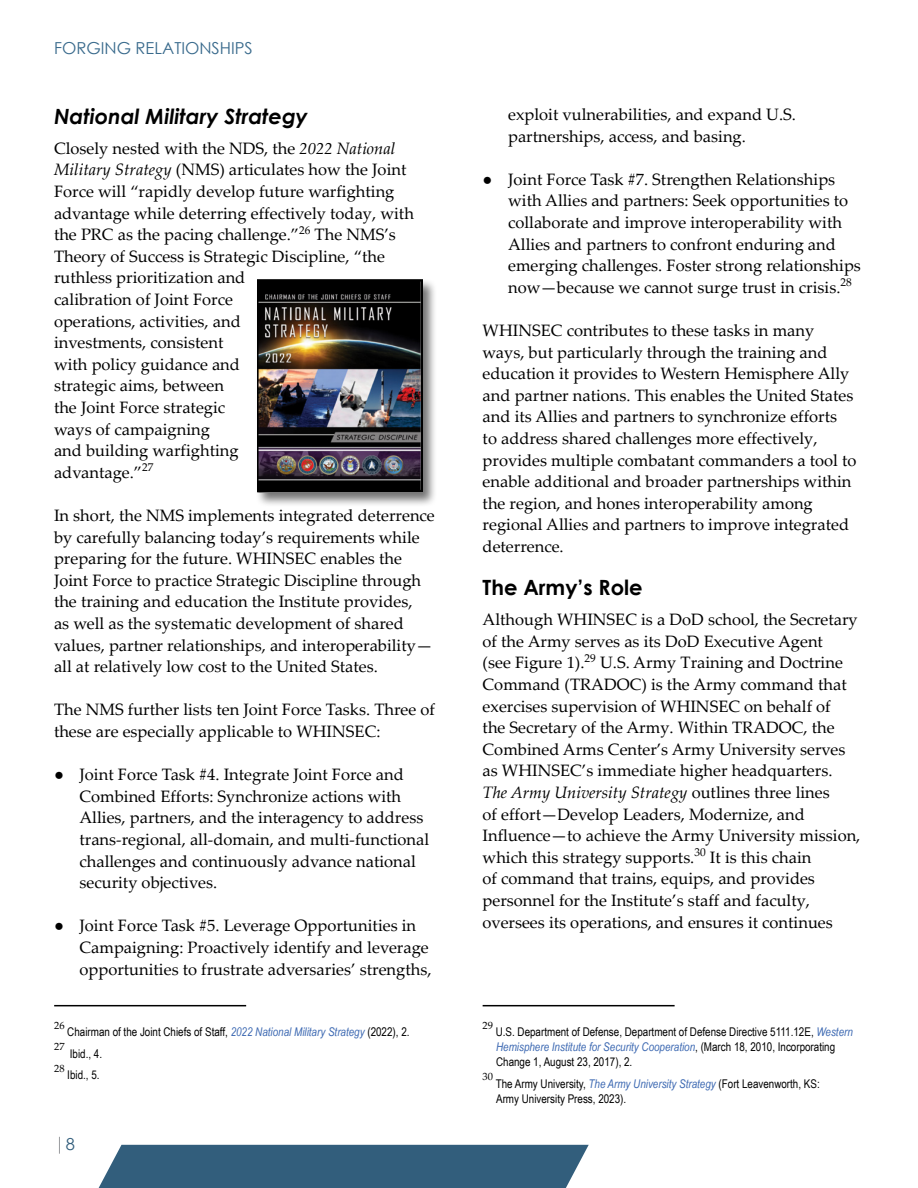
<style>
.page{position:relative;width:918px;height:1188px;background:#fff}
.page>*{position:absolute;margin:0;border:0;box-sizing:border-box;transform-origin:0 0}
.t1{font:italic 700 21px "Century Gothic";color:#000}
.t2{font:700 21px "Century Gothic";color:#000}
.t3{font:16.5px/21.6px "Palatino Linotype";color:#000}
.t4{font:16.5px "Century Gothic";color:#396a8c}
.t5{font:16.5px "Century Gothic";color:#325e7c}
.t6{font:12px/15px "Arial Narrow";color:#000}
.t7{font:10.5px "Palatino Linotype";color:#000}
.s1{font-style:italic}
.s2{font-family:"Arial"}
.s3{font-style:italic;color:#3d69b2}
</style>
<div class="page">
<div style="left:98px;top:1145px;width:491px;height:43px;background:#325e7c"></div>
<svg style="left:59px;top:1137px;width:1px;height:17px"></svg>
<hr style="left:54px;top:1005px;width:192px;height:1px;background:#000">
<hr style="left:483px;top:1005px;width:192px;height:1px;background:#000">
<div style="left:255px;top:278px;width:182px;height:229px;background:#000;opacity:.55"></div>
<img style="left:257px;top:280px;width:165px;height:212px">
<p class="t4" style="left:54px;top:37px;width:200px">FORGING RELATIONSHIPS</p>
<p class="t1" style="left:54px;top:100px;width:256px">National Military Strategy</p>
<p class="t3" style="left:54px;top:137px;width:361px">Closely nested with the NDS, the <span class="s1">2022 National Military Strategy</span> (NMS) articulates how the Joint Force will “rapidly develop future warfighting advantage while deterring effectively today, with the PRC as the pacing challenge.”<sup>26</sup> The NMS’s Theory of Success is Strategic Discipline, “the ruthless prioritization and<br>calibration of Joint Force<br>operations, activities, and<br>investments, consistent<br>with policy guidance and<br>strategic aims, between<br>the Joint Force strategic<br>ways of campaigning<br>and building warfighting<br>advantage.”<sup>27</sup></p>
<p class="t3" style="left:54px;top:504px;width:382px">In short, the NMS implements integrated deterrence by carefully balancing today’s requirements while preparing for the future. WHINSEC enables the Joint Force to practice Strategic Discipline through the training and education the Institute provides,<br>as well as the systematic development of shared values, partner relationships, and interoperability— all at relatively low cost to the United States.</p>
<p class="t3" style="left:54px;top:698px;width:383px">The NMS further lists ten Joint Force Tasks. Three of these are especially applicable to WHINSEC:</p>
<p class="t3" style="left:79px;top:763px;width:351px;text-indent:-25px"><span class="s2">●</span> Joint Force Task #4. Integrate Joint Force and Combined Efforts: Synchronize actions with Allies, partners, and the interagency to address trans-regional, all-domain, and multi-functional challenges and continuously advance national security objectives.</p>
<p class="t3" style="left:79px;top:914px;width:353px;text-indent:-25px"><span class="s2">●</span> Joint Force Task #5. Leverage Opportunities in<br>Campaigning: Proactively identify and leverage opportunities to frustrate adversaries’ strengths,</p>
<p class="t7" style="left:54px;top:1017px;width:12px">26</p>
<p class="t6" style="left:67px;top:1024px;width:344px">Chairman of the Joint Chiefs of Staff, <span class="s3">2022 National Military Strategy</span> (2022), 2.</p>
<p class="t7" style="left:54px;top:1039px;width:12px">27</p>
<p class="t6" style="left:70px;top:1045px;width:34px">Ibid., 4.</p>
<p class="t7" style="left:54px;top:1061px;width:12px">28</p>
<p class="t6" style="left:67px;top:1067px;width:34px">Ibid., 5.</p>
<p class="t5" style="left:66px;top:1133px;width:11px">8</p>
<p class="t3" style="left:508px;top:103px;width:289px">exploit vulnerabilities, and expand U.S. partnerships, access, and basing.</p>
<p class="t3" style="left:508px;top:168px;width:354px;text-indent:-25px"><span class="s2">●</span> Joint Force Task #7. Strengthen Relationships with Allies and partners: Seek opportunities to collaborate and improve interoperability with Allies and partners to confront enduring and emerging challenges. Foster strong relationships now—because we cannot surge trust in crisis.<sup>28</sup></p>
<p class="t3" style="left:483px;top:319px;width:375px">WHINSEC contributes to these tasks in many ways, but particularly through the training and education it provides to Western Hemisphere Ally and partner nations. This enables the United States and its Allies and partners to synchronize efforts<br>to address shared challenges more effectively, provides multiple combatant commanders a tool to enable additional and broader partnerships within the region, and hones interoperability among regional Allies and partners to improve integrated deterrence.</p>
<p class="t2" style="left:483px;top:572px;width:162px">The Army’s Role</p>
<p class="t3" style="left:483px;top:608px;width:379px">Although WHINSEC is a DoD school, the Secretary of the Army serves as its DoD Executive Agent<br>(see Figure 1).<sup>29</sup> U.S. Army Training and Doctrine Command (TRADOC) is the Army command that exercises supervision of WHINSEC on behalf of<br>the Secretary of the Army. Within TRADOC, the Combined Arms Center’s Army University serves as WHINSEC’s immediate higher headquarters.<br><span class="s1">The Army University Strategy</span> outlines three lines<br>of effort—Develop Leaders, Modernize, and Influence—to achieve the Army University mission, which this strategy supports.<sup>30</sup> It is this chain<br>of command that trains, equips, and provides personnel for the Institute’s staff and faculty, oversees its operations, and ensures it continues</p>
<p class="t7" style="left:483px;top:1017px;width:12px">29</p>
<p class="t6" style="left:496px;top:1024px;width:359px">U.S. Department of Defense, Department of Defense Directive 5111.12E, <span class="s3">Western<br>Hemisphere Institute for Security Cooperation</span>, (March 18, 2010, Incorporating<br>Change 1, August 23, 2017), 2.</p>
<p class="t7" style="left:483px;top:1069px;width:12px">30</p>
<p class="t6" style="left:496px;top:1075px;width:326px">The Army University, <span class="s3">The Army University Strategy</span> (Fort Leavenworth, KS:<br>Army University Press, 2023).</p>
</div>
